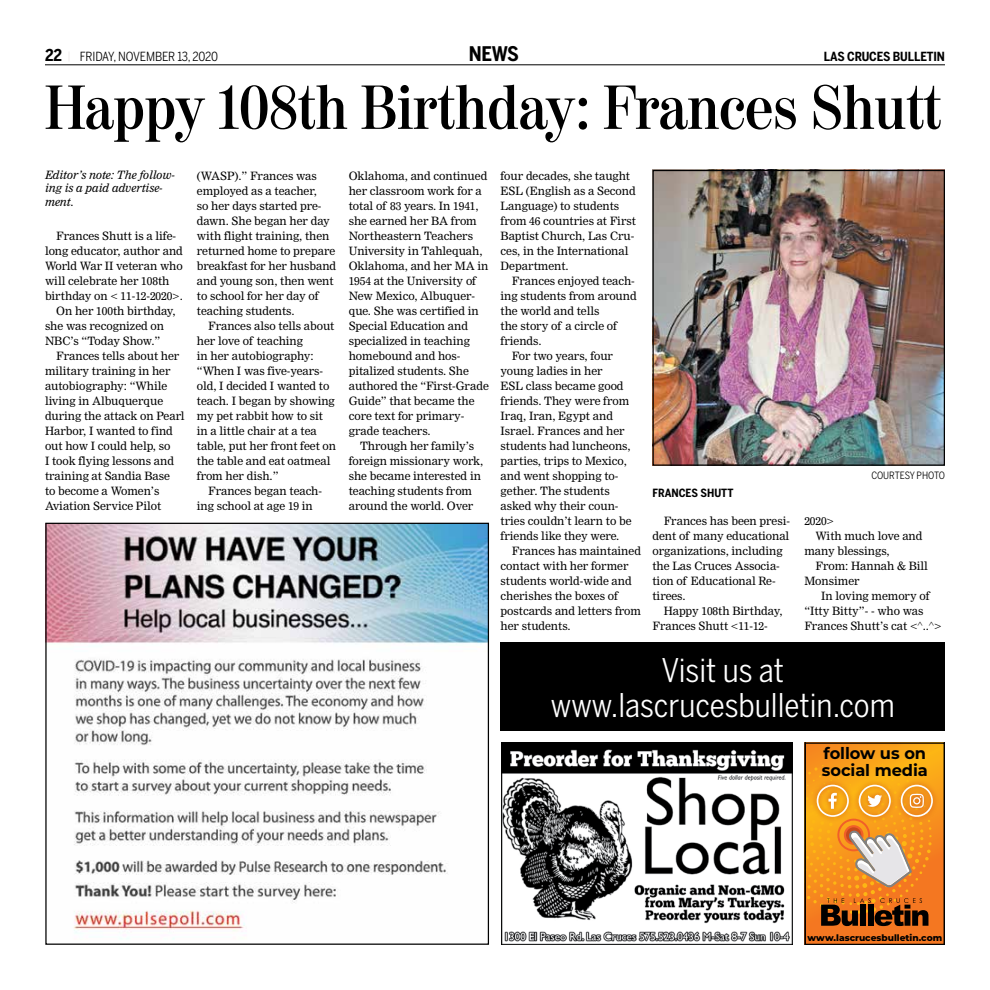
<style>
.page{position:relative;width:990px;height:990px;background:#fff}
.page>*{position:absolute;margin:0;border:0;box-sizing:border-box;transform-origin:0 0}
.t1{font:600 61.88px "Moderno FB Cond";color:#000}
.t2{font:32.38px/35px "Benton Sans Cond";color:#fff;text-align:center}
.t3{font:700 21.25px "Segoe Print";letter-spacing:-.02em;color:#fff}
.t4{font:700 20px "Benton Sans Cond";color:#000}
.t5{font:700 16.25px/17.5px "Montserrat";letter-spacing:-.005em;color:#000}
.t6{font:12.5px "Benton Sans Cond";letter-spacing:-.01em;color:#000}
.t7{font:700 12.5px "Benton Sans Cond";letter-spacing:-.01em;color:#000}
.t8{font:11.25px/15px "Nimrod MT Std";letter-spacing:-.005em;color:#000}
.t9{font:italic 11.25px/13.8px "Nimrod MT Std";letter-spacing:-.005em;color:#000}
.t10{font:700 11.25px "Benton Sans Cond";color:#000}
.t11{font:10px "Benton Sans Cond";letter-spacing:-.01em;color:#000}
.t12{font:800 9px "Montserrat";color:#000}
.s1{font-weight:700;font-size:16.25px}
.s2{font-family:"Myriad Pro";font-stretch:condensed;font-size:10px;color:#e9e5e4}
</style>
<div class="page">
<img style="left:654px;top:172px;width:289px;height:292px">
<div style="left:652px;top:170px;width:293px;height:296px;border:1px solid #000"></div>
<svg style="left:807px;top:744px;width:136px;height:199px"></svg>
<div style="left:805px;top:742px;width:140px;height:203px;border:1px solid #000"></div>
<div style="left:501px;top:642px;width:444px;height:89px;background:#000"></div>
<hr style="left:45px;top:64px;width:900px;height:1px;background:#000">
<img style="left:501px;top:742px;width:292px;height:203px">
<img style="left:47px;top:525px;width:440px;height:414px">
<p class="t6" style="left:45px;top:49px;width:175px"><span class="s1">22</span> <span class="s2">|</span> FRIDAY, NOVEMBER 13, 2020</p>
<h3 class="t4" style="left:469px;top:42px;width:52px">NEWS</h3>
<p class="t7" style="left:824px;top:49px;width:123px">LAS CRUCES BULLETIN</p>
<h1 class="t1" style="left:45px;top:73px;width:898px">Happy 108th Birthday: Frances Shutt</h1>
<p class="t9" style="left:45px;top:168px;width:132px">Editor’s note: The follow&shy;ing is a paid advertise&shy;ment.</p>
<p class="t8" style="left:56px;top:229px;width:121px">Frances Shutt is a life-</p>
<p class="t8" style="left:45px;top:244px;width:139px">long educator, author and</p>
<p class="t8" style="left:45px;top:259px;width:139px">World War II veteran who</p>
<p class="t8" style="left:45px;top:274px;width:126px">will celebrate her 108th</p>
<p class="t8" style="left:45px;top:289px;width:139px">birthday on &lt; 11-12-2020&gt;.</p>
<p class="t8" style="left:56px;top:304px;width:121px">On her 100th birthday,</p>
<p class="t8" style="left:45px;top:319px;width:121px">she was recognized on</p>
<p class="t8" style="left:45px;top:334px;width:117px">NBC’s “Today Show.”</p>
<p class="t8" style="left:56px;top:349px;width:125px">Frances tells about her</p>
<p class="t8" style="left:45px;top:364px;width:127px">military training in her</p>
<p class="t8" style="left:45px;top:379px;width:124px">autobiography: “While</p>
<p class="t8" style="left:45px;top:394px;width:120px">living in Albuquerque</p>
<p class="t8" style="left:45px;top:409px;width:141px">during the attack on Pearl</p>
<p class="t8" style="left:45px;top:424px;width:129px">Harbor, I wanted to find</p>
<p class="t8" style="left:45px;top:439px;width:127px">out how I could help, so</p>
<p class="t8" style="left:45px;top:454px;width:131px">I took flying lessons and</p>
<p class="t8" style="left:45px;top:469px;width:127px">training at Sandia Base</p>
<p class="t8" style="left:45px;top:484px;width:116px">to become a Women’s</p>
<p class="t8" style="left:45px;top:499px;width:118px">Aviation Service Pilot</p>
<p class="t8" style="left:501px;top:168px;width:137px">four decades, she taught<br>ESL (English as a Second<br>Language) to students from 46 countries at First<br>Baptist Church, Las Cru&shy;ces, in the International<br>Department.</p>
<p class="t8" style="left:512px;top:273px;width:124px">Frances enjoyed teach-</p>
<p class="t8" style="left:501px;top:288px;width:138px">ing students from around</p>
<p class="t8" style="left:501px;top:303px;width:100px">the world and tells</p>
<p class="t8" style="left:501px;top:318px;width:118px">the story of a circle of</p>
<p class="t8" style="left:501px;top:333px;width:42px">friends.</p>
<p class="t8" style="left:512px;top:348px;width:103px">For two years, four</p>
<p class="t8" style="left:501px;top:363px;width:104px">young ladies in her</p>
<p class="t8" style="left:501px;top:378px;width:125px">ESL class became good</p>
<p class="t8" style="left:501px;top:393px;width:130px">friends. They were from</p>
<p class="t8" style="left:501px;top:408px;width:114px">Iraq, Iran, Egypt and</p>
<p class="t8" style="left:501px;top:423px;width:126px">Israel. Frances and her</p>
<p class="t8" style="left:501px;top:438px;width:131px">students had luncheons,</p>
<p class="t8" style="left:501px;top:453px;width:128px">parties, trips to Mexico,</p>
<p class="t8" style="left:501px;top:468px;width:119px">and went shopping to-</p>
<p class="t8" style="left:501px;top:483px;width:111px">gether. The students</p>
<p class="t8" style="left:501px;top:498px;width:119px">asked why their coun-</p>
<p class="t8" style="left:501px;top:513px;width:133px">tries couldn’t learn to be</p>
<p class="t8" style="left:501px;top:528px;width:120px">friends like they were.</p>
<p class="t8" style="left:512px;top:543px;width:131px">Frances has maintained</p>
<p class="t8" style="left:501px;top:558px;width:130px">contact with her former</p>
<p class="t8" style="left:501px;top:573px;width:133px">students world-wide and</p>
<p class="t8" style="left:501px;top:588px;width:119px">cherishes the boxes of</p>
<p class="t8" style="left:501px;top:603px;width:142px">postcards and letters from</p>
<p class="t8" style="left:501px;top:618px;width:72px">her students.</p>
<p class="t8" style="left:349px;top:168px;width:142px">Oklahoma, and continued her classroom work for a total of 83 years. In 1941, she earned her BA from<br>Northeastern Teachers<br>University in Tahlequah,<br>Oklahoma, and her MA in<br>1954 at the University of<br>New Mexico, Albuquer&shy;que. She was certified in<br>Special Education and specialized in teaching homebound and hos&shy;pitalized students. She authored the “First-Grade<br>Guide” that became the core text for primary&shy;grade teachers.</p>
<p class="t8" style="left:349px;top:438px;width:136px;text-indent:11px">Through her family’s foreign missionary work, she became interested in teaching students from around the world. Over</p>
<p class="t8" style="left:197px;top:169px;width:141px">(WASP).” Frances was employed as a teacher,<br>so her days started pre&shy;dawn. She began her day with flight training, then returned home to prepare breakfast for her husband and young son, then went to school for her day of teaching students.</p>
<p class="t8" style="left:197px;top:318px;width:141px;text-indent:11px">Frances also tells about her love of teaching<br>in her autobiography: “When I was five-years&shy;old, I decided I wanted to teach. I began by showing my pet rabbit how to sit in a little chair at a tea table, put her front feet on the table and eat oatmeal from her dish.”</p>
<p class="t8" style="left:197px;top:483px;width:127px;text-indent:11px">Frances began teach&shy;ing school at age 19 in</p>
<p class="t11" style="left:871px;top:469px;width:75px">COURTESY PHOTO</p>
<p class="t10" style="left:652px;top:486px;width:82px">FRANCES SHUTT</p>
<p class="t8" style="left:652px;top:513px;width:139px;text-indent:11px">Frances has been presi&shy;dent of many educational organizations, including the Las Cruces Associa&shy;tion of Educational Re&shy;tirees.</p>
<p class="t8" style="left:652px;top:603px;width:132px;text-indent:11px">Happy 108th Birthday,<br>Frances Shutt &lt;11-12-</p>
<p class="t8" style="left:804px;top:513px;width:31px">2020&gt;</p>
<p class="t8" style="left:816px;top:528px;width:108px">With much love and</p>
<p class="t8" style="left:804px;top:543px;width:87px">many blessings,</p>
<p class="t8" style="left:816px;top:558px;width:114px">From: Hannah &amp; Bill</p>
<p class="t8" style="left:804px;top:573px;width:57px">Monsimer</p>
<p class="t8" style="left:821px;top:588px;width:110px">In loving memory of</p>
<p class="t8" style="left:804px;top:603px;width:121px">“Itty Bitty”- - who was</p>
<p class="t8" style="left:804px;top:618px;width:139px">Frances Shutt’s cat &lt;^..^&gt;</p>
<h2 class="t2" style="left:551px;top:653px;width:345px">Visit us at www.lascrucesbulletin.com</h2>
<h3 class="t3" style="left:809px;top:695px;width:132px">For breaking</h3>
<h3 class="t5" style="left:822px;top:743px;width:107px">follow us on social media</h3>
<p class="t12" style="left:807px;top:932px;width:136px">www.lascrucesbulletin.com</p>
</div>
